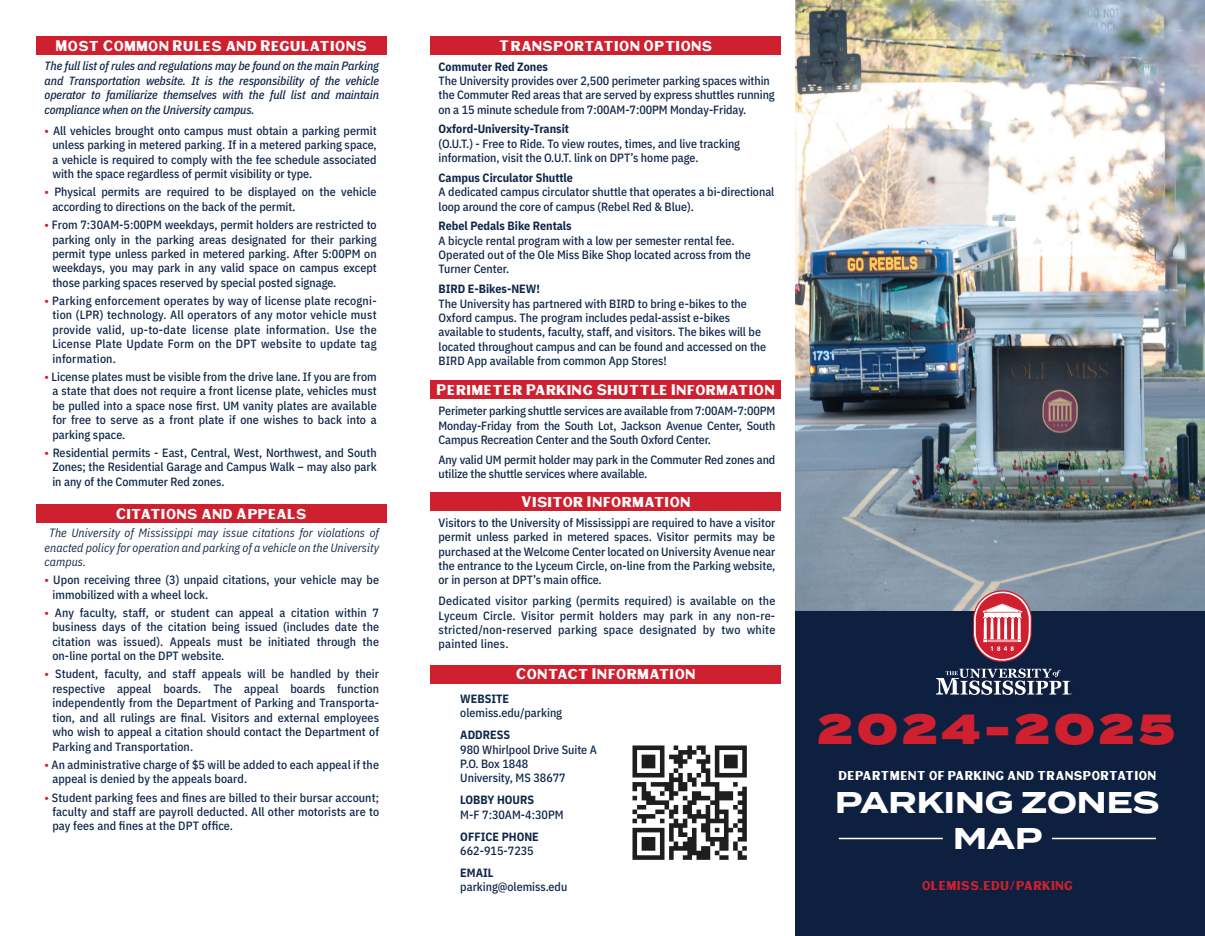
<style>
.page{position:relative;width:1205px;height:936px;background:#fff}
.page>*{position:absolute;margin:0;border:0;box-sizing:border-box;transform-origin:0 0}
.t1{font:900 42px "Termina";letter-spacing:.095em;color:#cf202f}
.t2{font:700 30px/36px "Termina";color:#fff;text-align:center}
.t3{font:14.25px "Matrole";letter-spacing:.05em;color:#fff}
.t4{font:500 12px/14.4px "IBM Plex Sans Cond";color:#0f274a;text-align:justify}
.t5{font:italic 500 12px/14.4px "IBM Plex Sans Cond";letter-spacing:-.01em;color:#0f274a;text-align:justify}
.t6{font:700 12px "IBM Plex Sans Cond";color:#0f274a}
.t7{font:italic 12px/14.4px "IBM Plex Sans Cond";letter-spacing:.005em;color:#0f274a;text-align:justify}
.t8{font:12px "Matrole";letter-spacing:.06em;color:#fff}
.t9{font:12px "Matrole";letter-spacing:.07em;color:#cf202f}
.s1{color:#ce202f}
</style>
<div class="page">
<div style="left:36px;top:36px;width:350px;height:19px;background:#ce202f"></div>
<div style="left:36px;top:503px;width:350px;height:19px;background:#ce202f"></div>
<div style="left:430px;top:664px;width:350px;height:19px;background:#ce202f"></div>
<div style="left:430px;top:36px;width:350px;height:19px;background:#ce202f"></div>
<div style="left:430px;top:380px;width:350px;height:19px;background:#ce202f"></div>
<div style="left:430px;top:492px;width:350px;height:18px;background:#ce202f"></div>
<img style="left:632px;top:745px;width:115px;height:115px">
<div style="left:795px;top:0;width:410px;height:935px;background:#0e2040"></div>
<img style="left:795px;top:0;width:410px;height:610px">
<svg style="left:936px;top:668px;width:135px;height:26px"></svg>
<hr style="left:838px;top:837px;width:104px;height:2px;background:#fff">
<hr style="left:1052px;top:837px;width:103px;height:2px;background:#fff">
<svg style="left:973px;top:590px;width:58px;height:71px;background:#c86974"></svg>
<p class="t3" style="left:56px;top:39px;width:312px">MOST COMMON RULES AND REGULATIONS</p>
<p class="t5" style="left:45px;top:58px;width:336px">The full list of rules and regulations may be found on the main Parking and Transportation website. It is the responsibility of the vehicle operator to familiarize themselves with the full list and maintain compliance when on the University campus.</p>
<p class="t4" style="left:52px;top:122px;width:326px;text-indent:-8px"><span class="s1">•</span> All vehicles brought onto campus must obtain a parking permit unless parking in metered parking. If in a metered parking space, a vehicle is required to comply with the fee schedule associated with the space regardless of permit visibility or type.</p>
<p class="t4" style="left:52px;top:184px;width:326px;text-indent:-8px"><span class="s1">•</span> Physical permits are required to be displayed on the vehicle according to directions on the back of the permit.</p>
<p class="t4" style="left:52px;top:217px;width:326px;text-indent:-8px"><span class="s1">•</span> From 7:30AM-5:00PM weekdays, permit holders are restricted to parking only in the parking areas designated for their parking permit type unless parked in metered parking. After 5:00PM on weekdays, you may park in any valid space on campus except those parking spaces reserved by special posted signage.</p>
<p class="t4" style="left:52px;top:292px;width:326px;text-indent:-8px"><span class="s1">•</span> Parking enforcement operates by way of license plate recogni&shy;tion (LPR) technology. All operators of any motor vehicle must provide valid, up-to-date license plate information. Use the License Plate Update Form on the DPT website to update tag information.</p>
<p class="t4" style="left:52px;top:368px;width:326px;text-indent:-8px"><span class="s1">•</span> License plates must be visible from the drive lane. If you are from a state that does not require a front license plate, vehicles must be pulled into a space nose first. UM vanity plates are available for free to serve as a front plate if one wishes to back into a parking space.</p>
<p class="t4" style="left:52px;top:444px;width:326px;text-indent:-8px"><span class="s1">•</span> Residential permits - East, Central, West, Northwest, and South Zones; the Residential Garage and Campus Walk – may also park in any of the Commuter Red zones.</p>
<p class="t3" style="left:116px;top:507px;width:192px">CITATIONS AND APPEALS</p>
<p class="t7" style="left:45px;top:524px;width:336px;text-indent:4px">The University of Mississippi may issue citations for violations of enacted policy for operation and parking of a vehicle on the University campus.</p>
<p class="t4" style="left:52px;top:571px;width:328px;text-indent:-8px"><span class="s1">•</span> Upon receiving three (3) unpaid citations, your vehicle may be immobilized with a wheel lock.</p>
<p class="t4" style="left:52px;top:604px;width:328px;text-indent:-8px"><span class="s1">•</span> Any faculty, staff, or student can appeal a citation within 7 business days of the citation being issued (includes date the citation was issued). Appeals must be initiated through the on-line portal on the DPT website.</p>
<p class="t4" style="left:52px;top:666px;width:328px;text-indent:-8px"><span class="s1">•</span> Student, faculty, and staff appeals will be handled by their respective appeal boards. The appeal boards function independently from the Department of Parking and Transporta&shy;tion, and all rulings are final. Visitors and external employees who wish to appeal a citation should contact the Department of Parking and Transportation.</p>
<p class="t4" style="left:52px;top:756px;width:328px;text-indent:-8px"><span class="s1">•</span> An administrative charge of $5 will be added to each appeal if the appeal is denied by the appeals board.</p>
<p class="t4" style="left:52px;top:789px;width:328px;text-indent:-8px"><span class="s1">•</span> Student parking fees and fines are billed to their bursar account; faculty and staff are payroll deducted. All other motorists are to pay fees and fines at the DPT office.</p>
<p class="t3" style="left:499px;top:40px;width:214px">TRANSPORTATION OPTIONS</p>
<p class="t6" style="left:438px;top:57px;width:111px">Commuter Red Zones</p>
<p class="t4" style="left:438px;top:73px;width:338px;text-align:left">The University provides over 2,500 perimeter parking spaces within the Commuter Red areas that are served by express shuttles running on a 15 minute schedule from 7:00AM-7:00PM Monday-Friday.</p>
<p class="t6" style="left:438px;top:120px;width:132px">Oxford-University-Transit</p>
<p class="t4" style="left:438px;top:135px;width:303px">(O.U.T.) - Free to Ride. To view routes, times, and live tracking information, visit the O.U.T. link on DPT’s home page.</p>
<p class="t6" style="left:438px;top:168px;width:136px">Campus Circulator Shuttle</p>
<p class="t4" style="left:438px;top:184px;width:337px">A dedicated campus circulator shuttle that operates a bi-directional loop around the core of campus (Rebel Red &amp; Blue).</p>
<p class="t6" style="left:438px;top:216px;width:135px">Rebel Pedals Bike Rentals</p>
<p class="t4" style="left:438px;top:232px;width:314px;text-align:left">A bicycle rental program with a low per semester rental fee.<br>Operated out of the Ole Miss Bike Shop located across from the<br>Turner Center.</p>
<p class="t6" style="left:438px;top:279px;width:103px">BIRD E-Bikes-NEW!</p>
<p class="t4" style="left:438px;top:295px;width:329px;text-align:left">The University has partnered with BIRD to bring e-bikes to the Oxford campus. The program includes pedal-assist e-bikes available to students, faculty, staff, and visitors. The bikes will be located throughout campus and can be found and accessed on the BIRD App available from common App Stores!</p>
<p class="t3" style="left:437px;top:383px;width:339px">PERIMETER PARKING SHUTTLE INFORMATION</p>
<p class="t4" style="left:438px;top:402px;width:338px">Perimeter parking shuttle services are available from 7:00AM-7:00PM Monday-Friday from the South Lot, Jackson Avenue Center, South Campus Recreation Center and the South Oxford Center.</p>
<p class="t4" style="left:438px;top:451px;width:338px">Any valid UM permit holder may park in the Commuter Red zones and utilize the shuttle services where available.</p>
<p class="t3" style="left:521px;top:495px;width:171px">VISITOR INFORMATION</p>
<p class="t4" style="left:438px;top:514px;width:338px">Visitors to the University of Mississippi are required to have a visitor permit unless parked in metered spaces. Visitor permits may be purchased at the Welcome Center located on University Avenue near the entrance to the Lyceum Circle, on-line from the Parking website, or in person at DPT’s main office.</p>
<p class="t4" style="left:438px;top:592px;width:338px">Dedicated visitor parking (permits required) is available on the Lyceum Circle. Visitor permit holders may park in any non-re&shy;stricted/non-reserved parking space designated by two white painted lines.</p>
<p class="t3" style="left:516px;top:667px;width:181px">CONTACT INFORMATION</p>
<p class="t6" style="left:460px;top:688px;width:50px">WEBSITE</p>
<p class="t4" style="left:460px;top:704px;width:103px">olemiss.edu/parking</p>
<p class="t6" style="left:460px;top:725px;width:51px">ADDRESS</p>
<p class="t4" style="left:460px;top:741px;width:138px;text-align:left">980 Whirlpool Drive Suite A<br>P.O. Box 1848<br>University, MS 38677</p>
<p class="t6" style="left:460px;top:790px;width:75px">LOBBY HOURS</p>
<p class="t4" style="left:460px;top:806px;width:105px">M-F 7:30AM-4:30PM</p>
<p class="t6" style="left:460px;top:826px;width:80px">OFFICE PHONE</p>
<p class="t4" style="left:460px;top:842px;width:75px">662-915-7235</p>
<p class="t6" style="left:460px;top:863px;width:35px">EMAIL</p>
<p class="t4" style="left:460px;top:878px;width:108px">parking@olemiss.edu</p>
<h1 class="t1" style="left:817px;top:698px;width:359px">2024-2025</h1>
<p class="t8" style="left:838px;top:770px;width:318px">DEPARTMENT OF PARKING AND TRANSPORTATION</p>
<h2 class="t2" style="left:835px;top:785px;width:325px">PARKING ZONES<br>MAP</h2>
<p class="t9" style="left:922px;top:879px;width:152px">OLEMISS.EDU/PARKING</p>
</div>
